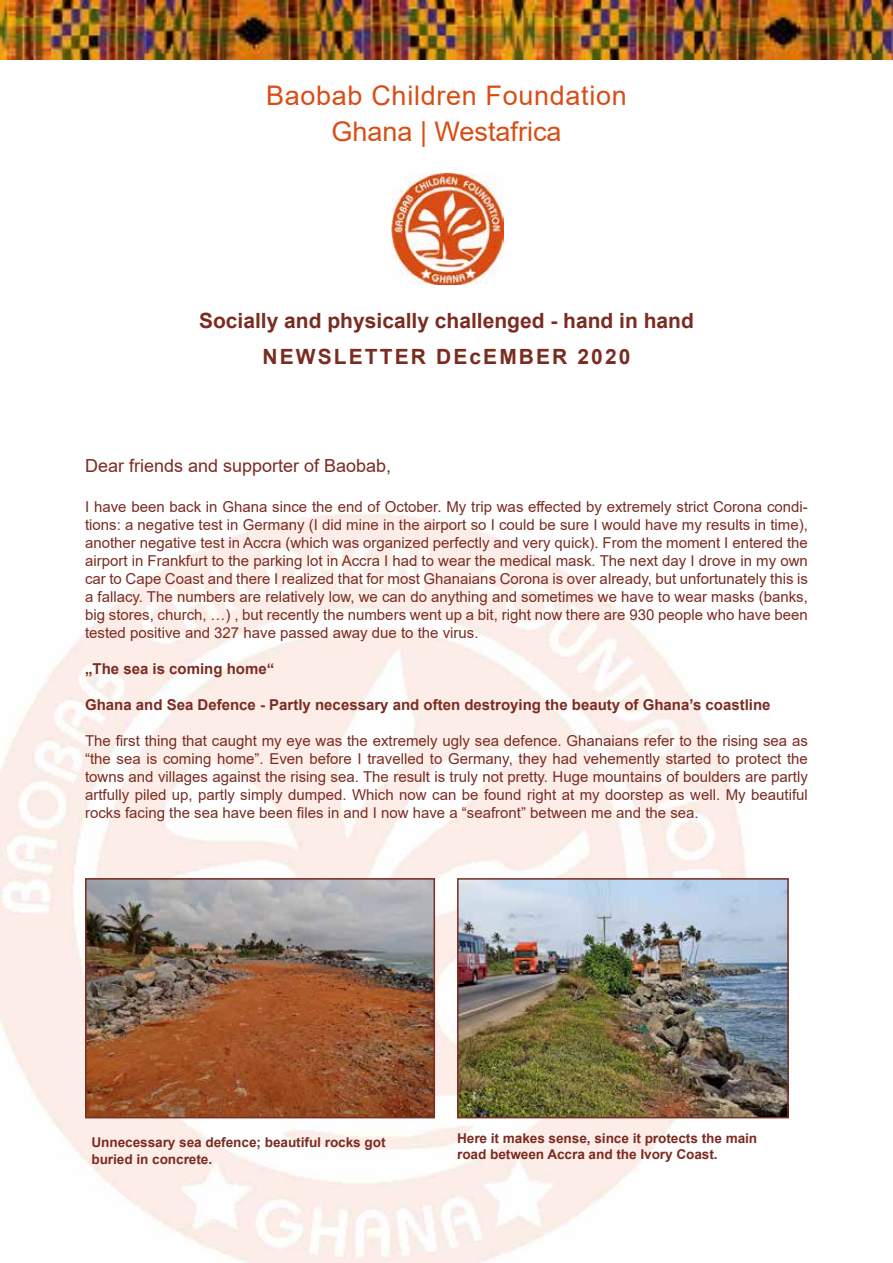
<style>
.page{position:relative;width:893px;height:1263px;background:#fff}
.page>*{position:absolute;margin:0;border:0;box-sizing:border-box;transform-origin:0 0}
.t1{font:27px/36px "Arial";letter-spacing:.025em;color:#d94d15;text-align:center}
.t2{font:700 21px/36px "Arial";color:#7b2c21;text-align:center}
.t3{font:18px "Arial";color:#7b2c21}
.t4{font:15px/18px "Arial";color:#7b2c21;text-align:justify}
.t5{font:700 15px "Arial";color:#7b2c21}
.t6{font:700 13.5px/16.2px "Arial";color:#7b2b21}
</style>
<div class="page">
<img style="left:391px;top:172px;width:112px;height:113px">
<img style="left:0;top:0;width:893px;height:60px">
<img style="left:460px;top:881px;width:326px;height:234px">
<div style="left:457px;top:878px;width:332px;height:240px;border:2px solid #7b2c21"></div>
<img style="left:88px;top:881px;width:344px;height:234px">
<div style="left:85px;top:878px;width:350px;height:240px;border:2px solid #7b2c21"></div>
<h1 class="t1" style="left:266px;top:77px;width:362px">Baobab Children Foundation<br>Ghana | Westafrica</h1>
<h2 class="t2" style="left:199px;top:303px;width:496px">Socially and physically challenged - hand in hand<br>NEWSLETTER DEcEMBER 2020</h2>
<p class="t3" style="left:85px;top:453px;width:308px">Dear friends and supporter of Baobab,</p>
<p class="t4" style="left:85px;top:497px;width:724px">I have been back in Ghana since the end of October. My trip was effected by extremely strict Corona condi&shy;tions: a negative test in Germany (I did mine in the airport so I could be sure I would have my results in time), another negative test in Accra (which was organized perfectly and very quick). From the moment I entered the airport in Frankfurt to the parking lot in Accra I had to wear the medical mask. The next day I drove in my own car to Cape Coast and there I realized that for most Ghanaians Corona is over already, but unfortunately this is a fallacy. The numbers are relatively low, we can do anything and sometimes we have to wear masks (banks, big stores, church, …) , but recently the numbers went up a bit, right now there are 930 people who have been tested positive and 327 have passed away due to the virus.</p>
<p class="t5" style="left:85px;top:658px;width:191px">„The sea is coming home“</p>
<p class="t5" style="left:85px;top:694px;width:687px">Ghana and Sea Defence - Partly necessary and often destroying the beauty of Ghana’s coastline</p>
<p class="t4" style="left:85px;top:731px;width:724px">The first thing that caught my eye was the extremely ugly sea defence. Ghanaians refer to the rising sea as “the sea is coming home”. Even before I travelled to Germany, they had vehemently started to protect the towns and villages against the rising sea. The result is truly not pretty. Huge mountains of boulders are partly artfully piled up, partly simply dumped. Which now can be found right at my doorstep as well. My beautiful rocks facing the sea have been files in and I now have a “seafront” between me and the sea.</p>
<p class="t6" style="left:91px;top:1135px;width:296px">Unnecessary sea defence; beautiful rocks got buried in concrete.</p>
<p class="t6" style="left:457px;top:1130px;width:302px">Here it makes sense, since it protects the main road between Accra and the Ivory Coast.</p>
</div>
